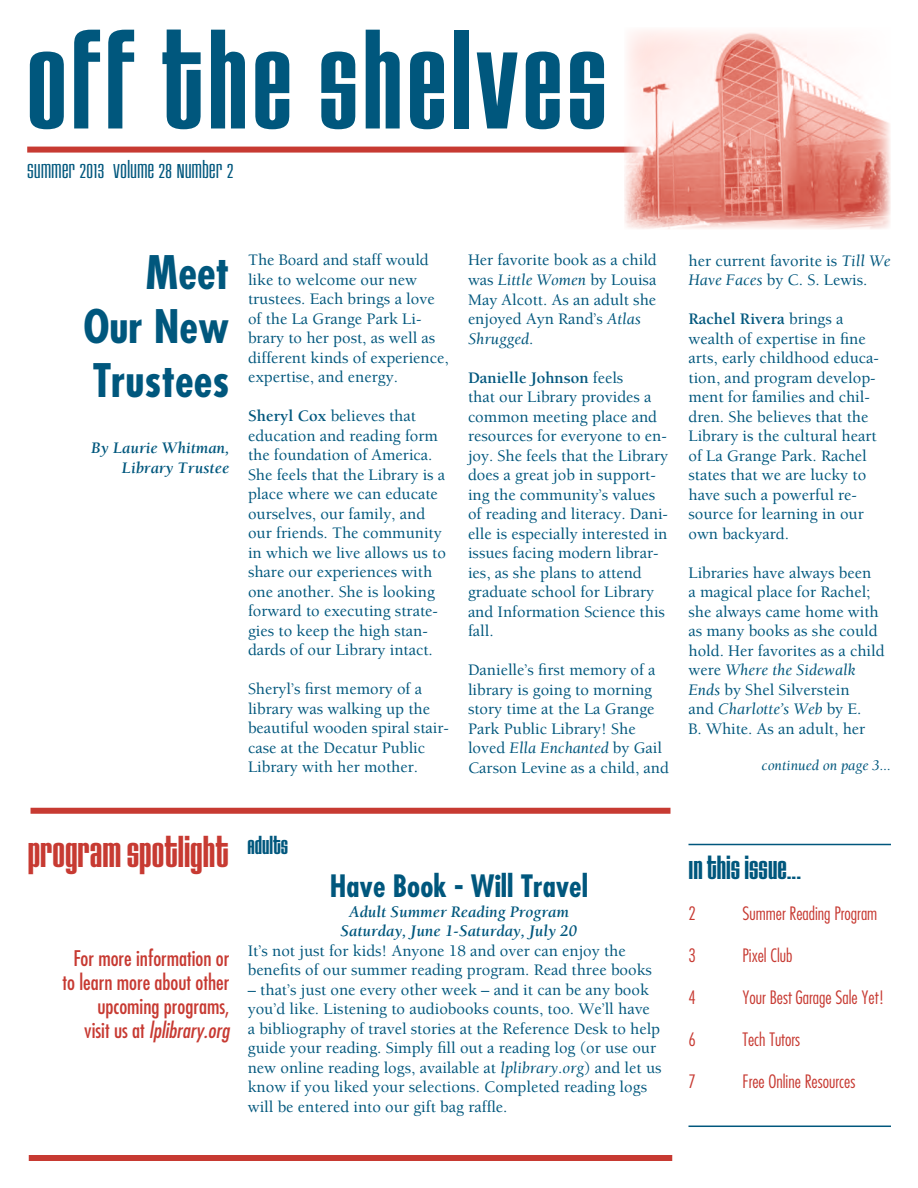
<style>
.page{position:relative;width:918px;height:1188px;background:#fff}
.page>*{position:absolute;margin:0;border:0;box-sizing:border-box;transform-origin:0 0}
.t1{font:114px "House Gothic Bold Two";letter-spacing:.04em;color:#00577d}
.t2{font:700 condensed 45px/54px "Futura";color:#00577d;text-align:justify}
.t3{font:36px "House Gothic Bold Two";color:#c73a32}
.t4{font:700 condensed 30px "Futura";color:#00577d}
.t5{font:27px "House Gothic Bold Two";color:#00577d}
.t6{font:condensed 21px/24px "Futura";color:#c73a32;text-align:right}
.t7{font:21px "House Gothic Light Two";letter-spacing:.025em;color:#00577d}
.t8{font:21px "House Gothic Bold Two";color:#00577d}
.t9{font:300 condensed 18px "Futura";color:#c73a32}
.t10{font:500 16.5px/19.5px "Berkeley";color:#00577d}
.t11{font:italic 700 16.5px/19.5px "Berkeley";color:#00577d;text-align:right}
.t12{font:italic 15px "Berkeley";color:#00577d}
.s1{font-weight:700}
.s2{font-weight:400;font-style:italic}
.s3{font-style:italic}
</style>
<div class="page">
<div style="left:27px;top:147px;width:635px;height:6px;background:#c73a32"></div>
<img style="left:624px;top:30px;width:267px;height:199px">
<div style="left:31px;top:808px;width:639px;height:6px;background:#c73a32"></div>
<hr style="left:688px;top:844px;width:203px;height:1px;background:#00577d">
<hr style="left:688px;top:1126px;width:203px;height:1px;background:#00577d">
<div style="left:29px;top:1155px;width:643px;height:6px;background:#c73a32"></div>
<h1 class="t1" style="left:27px;top:24px;width:582px">OFF THE SHELVES</h1>
<p class="t7" style="left:27px;top:159px;width:208px">SUMMER 2013 VOLUME 28 NUMBER 2</p>
<h2 class="t2" style="left:83px;top:246px;width:148px;text-indent:62px">Meet Our New Trustees</h2>
<p class="t11" style="left:91px;top:439px;width:140px">By Laurie Whitman,<br>Library Trustee</p>
<p class="t10" style="left:248px;top:251px;width:202px">The Board and staff would like to welcome our new trustees. Each brings a love of the La Grange Park Li&shy;brary to her post, as well as different kinds of experience, expertise, and energy.</p>
<p class="t10" style="left:248px;top:407px;width:199px"><span class="s1">Sheryl Cox</span> believes that education and reading form the foundation of America.<br>She feels that the Library is a place where we can educate ourselves, our family, and our friends. The community in which we live allows us to share our experiences with one another. She is looking forward to executing strate&shy;gies to keep the high stan&shy;dards of our Library intact.</p>
<p class="t10" style="left:248px;top:680px;width:203px">Sheryl’s first memory of a library was walking up the beautiful wooden spiral stair&shy;case at the Decatur Public<br>Library with her mother.</p>
<p class="t10" style="left:468px;top:251px;width:190px">Her favorite book as a child was <span class="s2">Little Women</span> by Louisa<br>May Alcott. As an adult she enjoyed Ayn Rand’s <span class="s2">Atlas<br>Shrugged</span>.</p>
<p class="t10" style="left:468px;top:368px;width:202px"><span class="s1">Danielle Johnson</span> feels<br>that our Library provides a common meeting place and resources for everyone to en&shy;joy. She feels that the Library does a great job in support&shy;ing the community’s values of reading and literacy. Dani&shy;elle is especially interested in issues facing modern librar&shy;ies, as she plans to attend graduate school for Library and Information Science this fall.</p>
<p class="t10" style="left:468px;top:660px;width:203px">Danielle’s first memory of a library is going to morning story time at the La Grange<br>Park Public Library! She loved <span class="s2">Ella Enchanted</span> by Gail<br>Carson Levine as a child, and</p>
<p class="t10" style="left:689px;top:251px;width:204px">her current favorite is <span class="s2">Till We<br>Have Faces</span> by C. S. Lewis.</p>
<p class="t10" style="left:689px;top:309px;width:192px"><span class="s1">Rachel Rivera</span> brings a wealth of expertise in fine arts, early childhood educa&shy;tion, and program develop&shy;ment for families and chil&shy;dren. She believes that the<br>Library is the cultural heart of La Grange Park. Rachel states that we are lucky to have such a powerful re&shy;source for learning in our own backyard.</p>
<p class="t10" style="left:689px;top:563px;width:198px">Libraries have always been<br>a magical place for Rachel; she always came home with as many books as she could hold. Her favorites as a child were <span class="s2">Where the Sidewalk<br>Ends</span> by Shel Silverstein<br>and <span class="s2">Charlotte’s Web</span> by E.<br>B. White. As an adult, her</p>
<p class="t12" style="left:762px;top:757px;width:131px">continued on page 3...</p>
<h3 class="t3" style="left:28px;top:834px;width:203px">PROGRAM SPOTLIGHT</h3>
<p class="t6" style="left:63px;top:946px;width:168px">For more information or to learn more about other upcoming programs,<br>visit us at <span class="s3">lplibrary.org</span></p>
<p class="t8" style="left:248px;top:834px;width:42px">ADULTS</p>
<h3 class="t4" style="left:330px;top:868px;width:260px">Have Book - Will Travel</h3>
<p class="t11" style="left:341px;top:902px;width:238px;text-align:center">Adult Summer Reading Program<br>Saturday, June 1-Saturday, July 20</p>
<p class="t10" style="left:248px;top:941px;width:406px">It’s not just for kids! Anyone 18 and over can enjoy the benefits of our summer reading program. Read three books</p>
<p class="t10" style="left:248px;top:980px;width:415px">– that’s just one every other week – and it can be any book you’d like. Listening to audiobooks counts, too. We’ll have<br>a bibliography of travel stories at the Reference Desk to help guide your reading. Simply fill out a reading log (or use our new online reading logs, available at <span class="s2">lplibrary.org</span>) and let us know if you liked your selections. Completed reading logs will be entered into our gift bag raffle.</p>
<h3 class="t5" style="left:688px;top:854px;width:114px">IN THIS ISSUE...</h3>
<p class="t9" style="left:688px;top:902px;width:9px">2</p>
<p class="t9" style="left:742px;top:902px;width:136px">Summer Reading Program</p>
<p class="t9" style="left:688px;top:944px;width:9px">3</p>
<p class="t9" style="left:742px;top:944px;width:51px">Pixel Club</p>
<p class="t9" style="left:688px;top:986px;width:9px">4</p>
<p class="t9" style="left:742px;top:986px;width:144px">Your Best Garage Sale Yet!</p>
<p class="t9" style="left:688px;top:1028px;width:9px">6</p>
<p class="t9" style="left:742px;top:1028px;width:59px">Tech Tutors</p>
<p class="t9" style="left:688px;top:1070px;width:9px">7</p>
<p class="t9" style="left:742px;top:1070px;width:114px">Free Online Resources</p>
</div>
